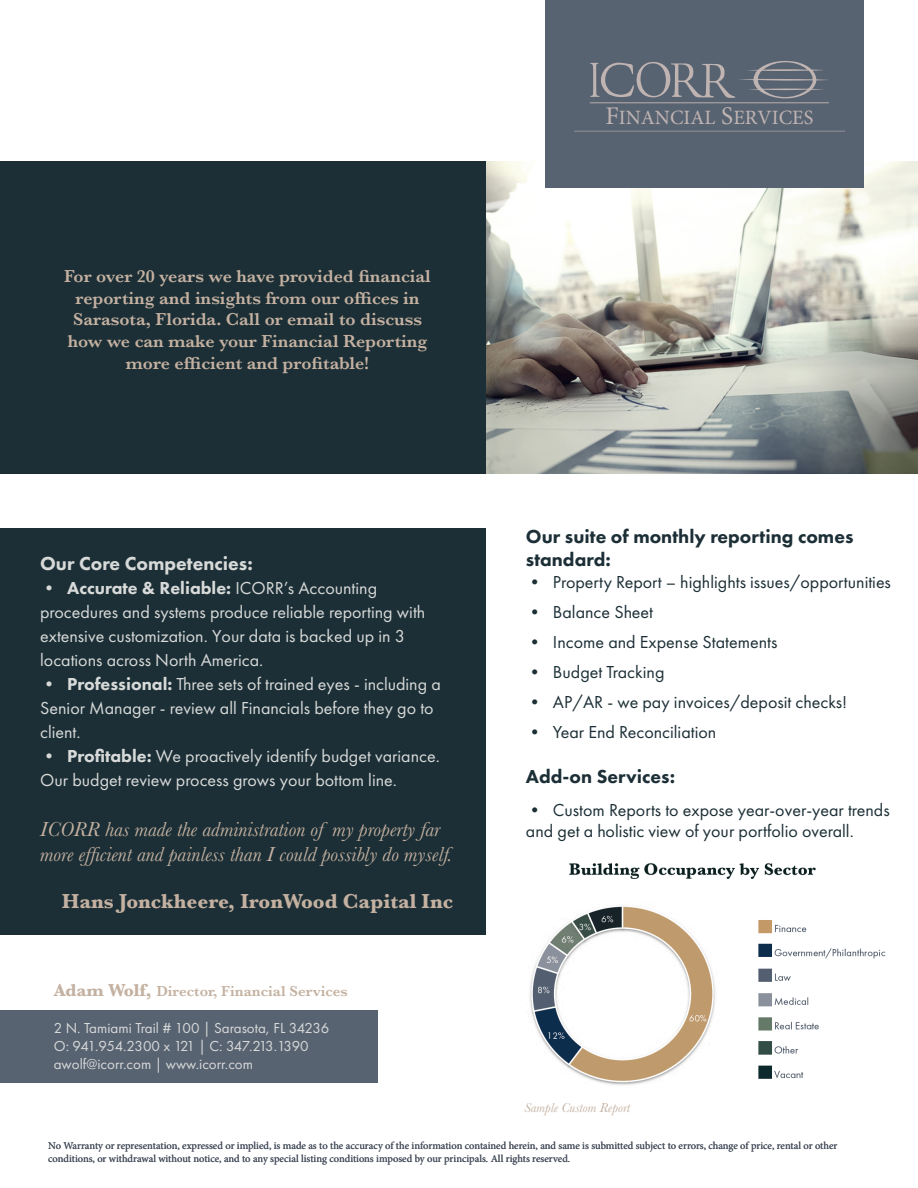
<style>
.page{position:relative;width:918px;height:1188px;background:#fff}
.page>*{position:absolute;margin:0;border:0;box-sizing:border-box;transform-origin:0 0}
.t1{font:italic 21px/25.2px "Baskerville";color:#c4b1a1}
.t2{font:700 21px "Baskerville";color:#c4b1a1}
.t3{font:20.4px "Minion Pro";color:#c0b4b2}
.t4{font:800 19.5px/23.4px "Futura PT";color:#1c2f36}
.t5{font:800 19.5px "Futura PT";color:#d8dad9}
.t6{font:18px/24px "Futura PT";color:#d8dad9}
.t7{font:18px/21.6px "Futura PT";color:#1c2f36}
.t8{font:600 18px/21.6px "Baskerville";color:#c4b1a1;text-align:center}
.t9{font:15px "Futura PT";color:#d8dad9}
.t10{font:600 15px "Baskerville";color:#c4b1a1}
.t11{font:15px "Futura PT";letter-spacing:-.045em;color:#d8dad9}
.t12{font:italic 13.5px "Baskerville";color:#c4b1a1}
.t13{font:10.5px/12.6px "Minion Pro";color:#4b5360}
.s1{font-weight:800}
.s2{font-weight:700;font-size:18px}
.s3{font-size:25.5px}
</style>
<div class="page">
<div style="left:0;top:161px;width:918px;height:312px;background:#1c2f36"></div>
<img style="left:486px;top:161px;width:432px;height:312px">
<div style="left:0;top:528px;width:486px;height:407px;background:#1c2f36"></div>
<div style="left:0;top:1010px;width:378px;height:73px;background:#586372"></div>
<div style="left:546px;top:0;width:318px;height:187px;background:#586372"></div>
<svg style="left:574px;top:131px;width:271px;height:1px"></svg>
<svg style="left:590px;top:61px;width:239px;height:43px"></svg>
<img style="left:530px;top:863px;width:356px;height:222px">
<p class="t8" style="left:64px;top:265px;width:368px">For over 20 years we have provided financial reporting and insights from our offices in Sarasota, Florida. Call or email to discuss how we can make your Financial Reporting more efficient and profitable!</p>
<p class="t5" style="left:40px;top:551px;width:214px">Our Core Competencies:</p>
<p class="t6" style="left:40px;top:576px;width:387px"><span class="s1">• Accurate &amp; Reliable:</span> ICORR’s Accounting procedures and systems produce reliable reporting with extensive customization. Your data is backed up in 3 locations across North America.</p>
<p class="t6" style="left:40px;top:672px;width:402px"><span class="s1">• Professional:</span> Three sets of trained eyes - including a<br>Senior Manager - review all Financials before they go to client.</p>
<p class="t6" style="left:40px;top:744px;width:401px"><span class="s1">• Profitable:</span> We proactively identify budget variance.<br>Our budget review process grows your bottom line.</p>
<p class="t1" style="left:40px;top:817px;width:414px">ICORR has made the administration of my property far more efficient and painless than I could possibly do myself.</p>
<p class="t2" style="left:62px;top:887px;width:393px">Hans Jonckheere, IronWood Capital Inc</p>
<p class="t10" style="left:54px;top:981px;width:295px"><span class="s2">Adam Wolf,</span> Director, Financial Services</p>
<p class="t9" style="left:54px;top:1019px;width:277px">2 N. Tamiami Trail # 100 | Sarasota, FL 34236</p>
<p class="t11" style="left:54px;top:1037px;width:256px">O: 941.954.2300 x 121 | C: 347.213.1390</p>
<p class="t9" style="left:54px;top:1055px;width:201px">awolf@icorr.com | www.icorr.com</p>
<p class="t3" style="left:605px;top:104px;width:210px"><span class="s3">F</span>INANCIAL <span class="s3">S</span>ERVICES</p>
<p class="t4" style="left:526px;top:524px;width:329px">Our suite of monthly reporting comes standard:</p>
<p class="t7" style="left:526px;top:571px;width:367px">• Property Report – highlights issues/opportunities</p>
<p class="t7" style="left:526px;top:601px;width:129px">• Balance Sheet</p>
<p class="t7" style="left:526px;top:631px;width:253px">• Income and Expense Statements</p>
<p class="t7" style="left:526px;top:661px;width:140px">• Budget Tracking</p>
<p class="t7" style="left:526px;top:691px;width:323px">• AP/AR - we pay invoices/deposit checks!</p>
<p class="t7" style="left:526px;top:721px;width:192px">• Year End Reconciliation</p>
<p class="t4" style="left:526px;top:764px;width:151px">Add-on Services:</p>
<p class="t7" style="left:526px;top:799px;width:365px">• Custom Reports to expose year-over-year trends and get a holistic view of your portfolio overall.</p>
<p class="t12" style="left:525px;top:1098px;width:107px">Sample Custom Report</p>
<p class="t13" style="left:48px;top:1140px;width:791px">No Warranty or representation, expressed or implied, is made as to the accuracy of the information contained herein, and same is submitted subject to errors, change of price, rental or other conditions, or withdrawal without notice, and to any special listing conditions imposed by our principals. All rights reserved.</p>
</div>
